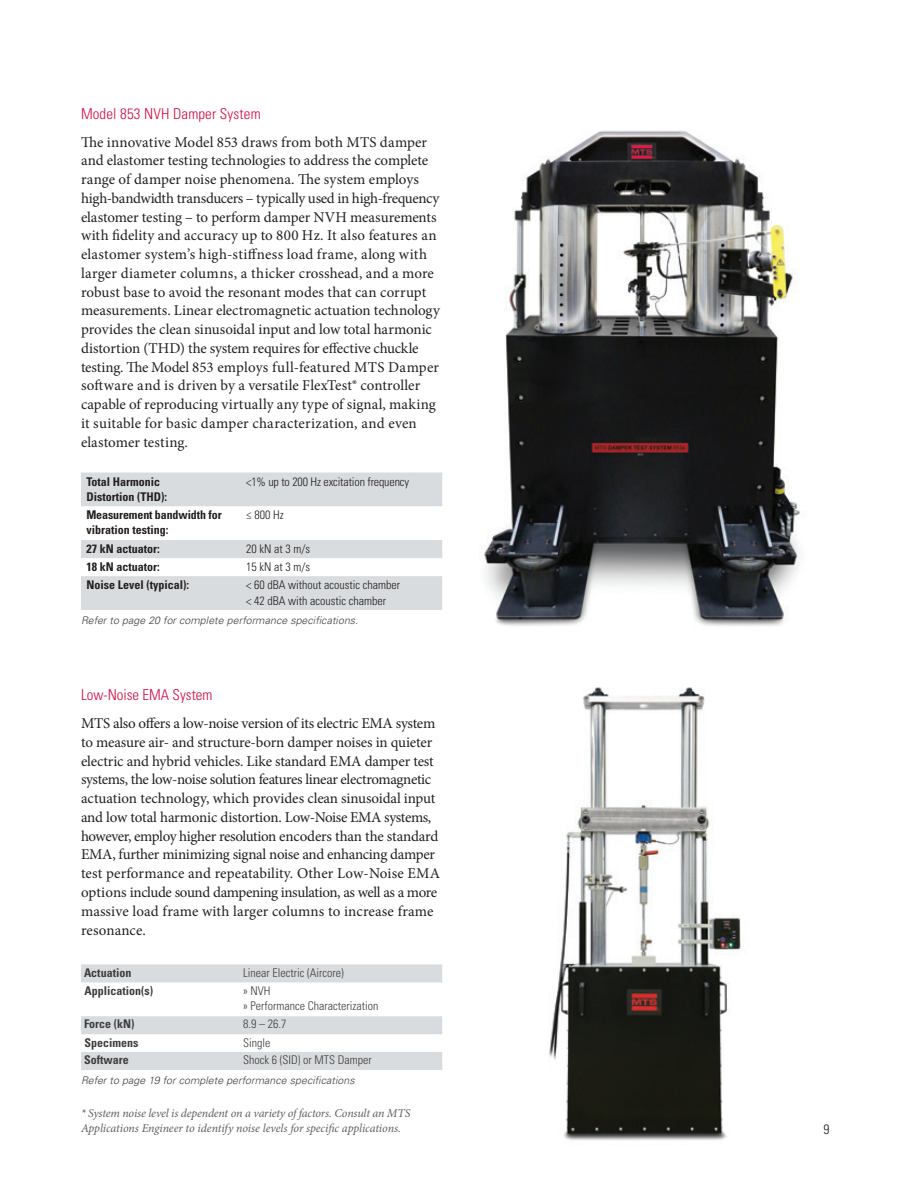
<style>
.page{position:relative;width:918px;height:1188px;background:#fff}
.page>*{position:absolute;margin:0;border:0;box-sizing:border-box;transform-origin:0 0}
.t1{font:15px/18.8px "Minion Pro";letter-spacing:-.005em;color:#231f20}
.t2{font:300 condensed 15px "Univers LT Std";letter-spacing:.01em;color:#d20d44}
.t3{font:300 condensed 13.5px "Univers LT Std";color:#231f20}
.t4{font:italic 12px/15px "Minion Pro";letter-spacing:-.01em;color:#5f5f62}
.t5{font:700 condensed 12px/15px "Univers LT Std";color:#231f20}
.t6{font:300 condensed 12px/16.4px "Univers LT Std";color:#231f20}
.t7{font:300 condensed 12px/15px "Univers LT Std";color:#3e3e3f}
.t8{font:700 condensed 12px "Univers LT Std";color:#3e3e3f}
.t9{font:italic 300 10.5px "Univers LT Std";letter-spacing:.01em;color:#3e3e3f}
</style>
<div class="page">
<img style="left:484px;top:130px;width:316px;height:496px">
<svg style="left:81px;top:472px;width:361px;height:138px;fill:#d9dcde"></svg>
<img style="left:549px;top:687px;width:192px;height:454px">
<svg style="left:81px;top:964px;width:361px;height:106px"></svg>
<p class="t2" style="left:81px;top:105px;width:181px">Model 853 NVH Damper System</p>
<p class="t1" style="left:81px;top:133px;width:360px">The innovative Model 853 draws from both MTS damper and elastomer testing technologies to address the complete range of damper noise phenomena. The system employs high-bandwidth transducers – typically used in high-frequency elastomer testing – to perform damper NVH measurements with fidelity and accuracy up to 800 Hz. It also features an elastomer system’s high-stiffness load frame, along with larger diameter columns, a thicker crosshead, and a more robust base to avoid the resonant modes that can corrupt measurements. Linear electromagnetic actuation technology provides the clean sinusoidal input and low total harmonic distortion (THD) the system requires for effective chuckle testing. The Model 853 employs full-featured MTS Damper software and is driven by a versatile FlexTest® controller capable of reproducing virtually any type of signal, making it suitable for basic damper characterization, and even elastomer testing.</p>
<p class="t5" style="left:86px;top:474px;width:82px">Total Harmonic<br>Distortion (THD):</p>
<p class="t6" style="left:246px;top:473px;width:164px">&lt;1% up to 200 Hz excitation frequency</p>
<p class="t5" style="left:86px;top:507px;width:137px">Measurement bandwidth for vibration testing:</p>
<p class="t6" style="left:246px;top:507px;width:39px">≤ 800 Hz</p>
<p class="t5" style="left:86px;top:542px;width:75px">27 kN actuator:</p>
<p class="t6" style="left:246px;top:541px;width:65px">20 kN at 3 m/s</p>
<p class="t5" style="left:86px;top:560px;width:75px">18 kN actuator:</p>
<p class="t6" style="left:246px;top:559px;width:65px">15 kN at 3 m/s</p>
<p class="t5" style="left:86px;top:577px;width:104px">Noise Level (typical):</p>
<p class="t6" style="left:246px;top:577px;width:155px">&lt; 60 dBA without acoustic chamber &lt; 42 dBA with acoustic chamber</p>
<p class="t9" style="left:81px;top:614px;width:279px">Refer to page 20 for complete performance specifications.</p>
<p class="t2" style="left:81px;top:686px;width:133px">Low-Noise EMA System</p>
<p class="t1" style="left:81px;top:714px;width:361px">MTS also offers a low-noise version of its electric EMA system to measure air- and structure-born damper noises in quieter electric and hybrid vehicles. Like standard EMA damper test systems, the low-noise solution features linear electromagnetic actuation technology, which provides clean sinusoidal input and low total harmonic distortion. Low-Noise EMA systems, however, employ higher resolution encoders than the standard EMA, further minimizing signal noise and enhancing damper test performance and repeatability. Other Low-Noise EMA options include sound dampening insulation, as well as a more massive load frame with larger columns to increase frame resonance.</p>
<p class="t8" style="left:84px;top:965px;width:49px">Actuation</p>
<p class="t7" style="left:243px;top:965px;width:102px">Linear Electric (Aircore)</p>
<p class="t8" style="left:85px;top:984px;width:70px">Application(s)</p>
<p class="t7" style="left:243px;top:984px;width:137px">» NVH<br>» Performance Characterization</p>
<p class="t8" style="left:84px;top:1017px;width:52px">Force (kN)</p>
<p class="t7" style="left:243px;top:1017px;width:45px">8.9 – 26.7</p>
<p class="t8" style="left:85px;top:1035px;width:56px">Specimens</p>
<p class="t7" style="left:243px;top:1035px;width:29px">Single</p>
<p class="t8" style="left:84px;top:1052px;width:46px">Software</p>
<p class="t7" style="left:243px;top:1052px;width:130px">Shock 6 (SID) or MTS Damper</p>
<p class="t9" style="left:81px;top:1073px;width:275px">Refer to page 19 for complete performance specifications</p>
<p class="t4" style="left:81px;top:1106px;width:331px">* System noise level is dependent on a variety of factors. Consult an MTS<br>Applications Engineer to identify noise levels for specific applications.</p>
<p class="t3" style="left:824px;top:1121px;width:7px">9</p>
</div>
